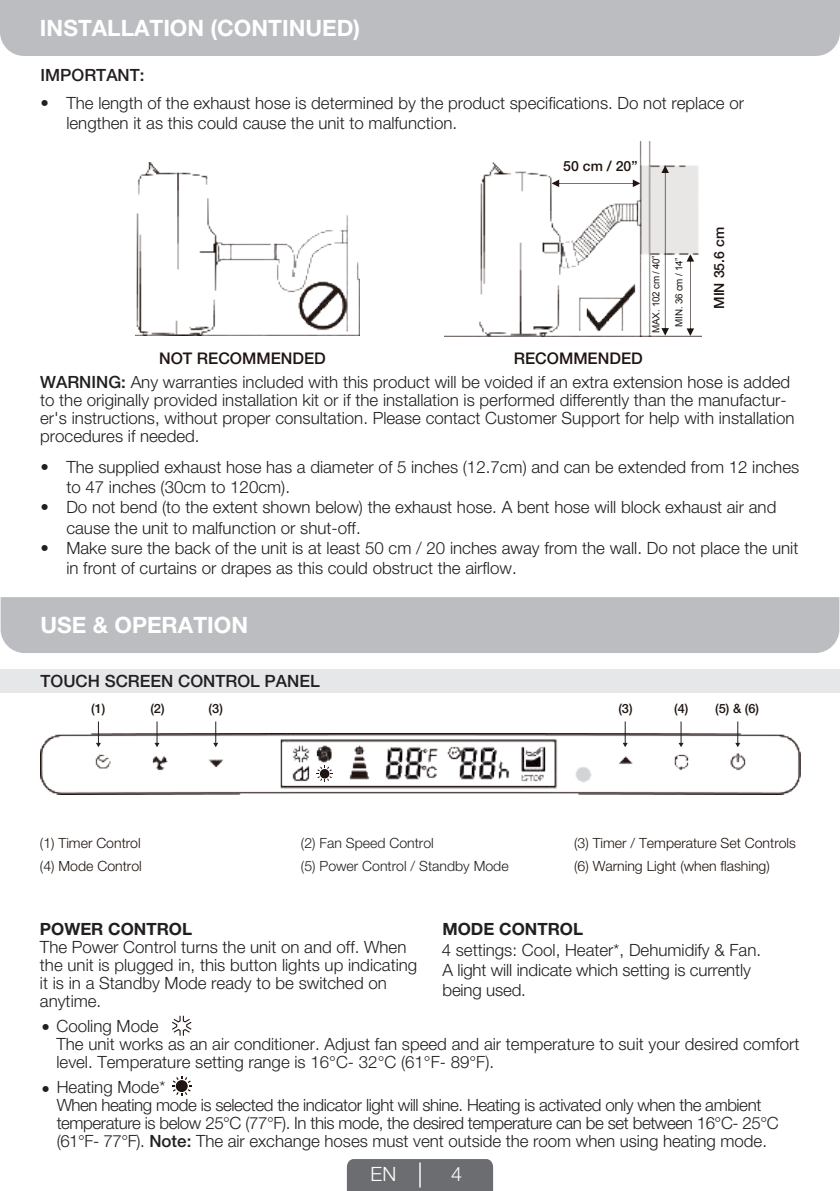
<style>
.page{position:relative;width:840px;height:1191px;background:#fff}
.page>*{position:absolute;margin:0;border:0;box-sizing:border-box;transform-origin:0 0}
.t1{font:700 22.6px "Helvetica Neue LT Std";color:#fff}
.t2{font:300 19.8px "Helvetica Neue LT Pro";color:#fff}
.t3{font:300 16.8px/18px "Helvetica Neue LT Pro";color:#231f20}
.t4{font:300 16.8px/18px "Helvetica Neue LT Pro";letter-spacing:-.025em;color:#231f20}
.t5{font:500 16.8px "Helvetica Neue LT Pro";color:#231f20}
.t6{font:700 16.8px "Helvetica Neue LT Pro";color:#231f20}
.t7{font:500 16px "Helvetica Neue LT Pro";color:#1e1511}
.t8{font:300 14px/22.6px "Helvetica Neue LT Pro";color:#1f1410}
.t9{font:300 14px/22.6px "Helvetica Neue LT Pro";color:#231f20}
.t10{font:500 14px "Helvetica Neue LT Pro";color:#1f1410}
.t11{font:500 12.8px "Helvetica Neue LT Pro";color:#1e1511}
.t12{font:300 12.8px "Helvetica Neue LT Pro";color:#1f1410}
.t13{font:9.8px "Arial";letter-spacing:-.025em;color:#201814}
.s1{font-weight:500}
</style>
<div class="page">
<div style="left:0;top:0;width:839px;height:56px;background:#bcbdc0"></div>
<div style="left:1px;top:597px;width:837px;height:56px;background:#bcbdc0"></div>
<div style="left:346px;top:1159px;width:147px;height:32px;background:#6c6d70"></div>
<img style="left:138px;top:171px;width:70px;height:13px">
<div style="left:0;top:669px;width:839px;height:24px;background:#e6e7e9"></div>
<img style="left:135px;top:184px;width:224px;height:152px">
<img style="left:444px;top:153px;width:256px;height:184px">
<img style="left:76px;top:793px;width:686px;height:2px">
<hr style="left:627px;top:782px;width:2px;height:56px;background:#221f21">
<hr style="left:313px;top:784px;width:1px;height:73px;background:#221f21">
<h1 class="t1" style="left:40px;top:14px;width:321px">INSTALLATION (CONTINUED)</h1>
<p class="t5" style="left:41px;top:65px;width:105px">IMPORTANT:</p>
<p class="t3" style="left:66px;top:93px;width:678px;line-height:20.2px;text-indent:-26px">• The length of the exhaust hose is determined by the product specifications. Do not replace or lengthen it as this could cause the unit to malfunction.</p>
<p class="t10" style="left:563px;top:158px;width:76px">50 cm / 20”</p>
<p class="t7" style="left:159px;top:349px;width:168px">NOT RECOMMENDED</p>
<p class="t7" style="left:513px;top:349px;width:130px">RECOMMENDED</p>
<p class="t13" style="left:649px;top:333px;width:79px;rotate:-90deg">MAX. 102 cm / 40”</p>
<p class="t13" style="left:672px;top:326px;width:71px;rotate:-90deg">MIN. 36 cm / 14”</p>
<p class="t10" style="left:710px;top:309px;width:83px;rotate:-90deg">MIN 35.6 cm</p>
<p class="t3" style="left:40px;top:373px;width:755px"><span class="s1">WARNING:</span> Any warranties included with this product will be voided if an extra extension hose is added to the originally provided installation kit or if the installation is performed differently than the manufactur&shy;er's instructions, without proper consultation. Please contact Customer Support for help with installation procedures if needed.</p>
<p class="t3" style="left:66px;top:456px;width:734px;line-height:20.2px">The supplied exhaust hose has a diameter of 5 inches (12.7cm) and can be extended from 12 inches to 47 inches (30cm to 120cm).<br>Do not bend (to the extent shown below) the exhaust hose. A bent hose will block exhaust air and cause the unit to malfunction or shut-off.<br>Make sure the back of the unit is at least 50 cm / 20 inches away from the wall. Do not place the unit in front of curtains or drapes as this could obstruct the airflow.</p>
<h1 class="t1" style="left:41px;top:611px;width:209px">USE &amp; OPERATION</h1>
<p class="t3" style="left:41px;top:457px;width:10px">•</p>
<p class="t3" style="left:41px;top:498px;width:10px">•</p>
<p class="t3" style="left:41px;top:538px;width:10px">•</p>
<p class="t5" style="left:41px;top:670px;width:280px">TOUCH SCREEN CONTROL PANEL</p>
<p class="t5" style="left:41px;top:670px;width:143px">CONTROL PANEL</p>
<p class="t11" style="left:91px;top:701px;width:16px">(1)</p>
<p class="t11" style="left:150px;top:701px;width:16px">(2)</p>
<p class="t11" style="left:189px;top:701px;width:35px">(5) (3)</p>
<p class="t11" style="left:618px;top:701px;width:30px">(3)(3)</p>
<p class="t11" style="left:673px;top:701px;width:86px">(4) (5) &amp; (6)</p>
<p class="t8" style="left:40px;top:831px;width:103px">(1) Timer Control (4) Mode Control</p>
<p class="t9" style="left:301px;top:831px;width:209px">(2) Fan Speed Control<br>(5) Power Control / Standby Mode</p>
<p class="t8" style="left:573px;top:831px;width:223px">(3) Timer / Temperature Set Controls (6) Warning Light (when flashing)</p>
<p class="t6" style="left:40px;top:919px;width:154px">POWER CONTROL</p>
<p class="t3" style="left:40px;top:938px;width:378px">The Power Control turns the unit on and off. When the unit is plugged in, this button lights up indicating it is in a Standby Mode ready to be switched on anytime.</p>
<p class="t6" style="left:442px;top:919px;width:142px">MODE CONTROL</p>
<p class="t3" style="left:442px;top:940px;width:11px">3</p>
<p class="t3" style="left:441px;top:940px;width:321px">4 settings: Cool, Heater*, Dehumidify &amp; Fan.</p>
<p class="t3" style="left:442px;top:939px;width:309px;line-height:20.2px;text-indent:120px">Dehumidify, Fan.<br>A light will indicate which setting is currently being used.</p>
<p class="t12" style="left:403px;top:983px;width:80px">Power Control</p>
<p class="t3" style="left:56px;top:1017px;width:744px;text-indent:-15px">• Cooling Mode<br>The unit works as an air conditioner. Adjust fan speed and air temperature to suit your desired comfort level. Temperature setting range is 16°C- 32°C (61°F- 89°F).</p>
<p class="t4" style="left:57px;top:1077px;width:723px;text-indent:-15px">• Heating Mode*<br>When heating mode is selected the indicator light will shine. Heating is activated only when the ambient temperature is below 25°C (77°F). In this mode, the desired temperature can be set between 16°C- 25°C (61°F- 77°F). <span class="s1">Note:</span> The air exchange hoses must vent outside the room when using heating mode.</p>
<p class="t2" style="left:370px;top:1162px;width:27px">EN</p>
<p class="t2" style="left:451px;top:1162px;width:12px">4</p>
</div>
